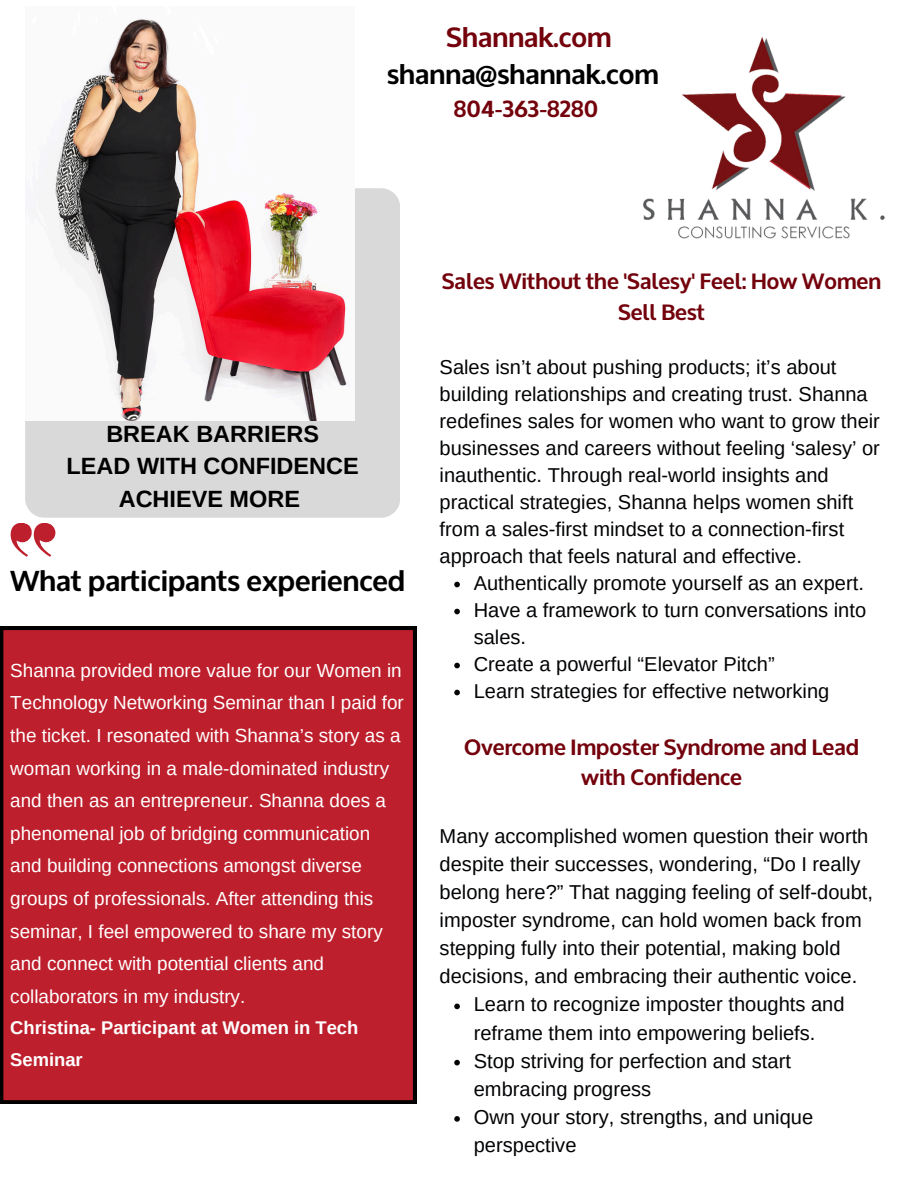
<style>
.page{position:relative;width:918px;height:1188px;background:#fff}
.page>*{position:absolute;margin:0;border:0;box-sizing:border-box;transform-origin:0 0}
.t1{font:700 28.5px "Oxygen";color:#000}
.t2{font:700 27.3px/37.7px "Oxygen";color:#000;text-align:center}
.t3{font:700 23.55px/32.7px "Arimo";color:#000;text-align:center}
.t4{font:700 22.95px "Oxygen";color:#73020c}
.t5{font:700 21.9px/30.3px "Oxygen";color:#73020c;text-align:center}
.t6{font:20.1px/27px "Arimo";color:#020305}
.t7{font:18.9px/32.7px "Arimo";color:#fff}
.t8{font:700 18.45px/31.5px "Arimo";color:#fff}
.s1{color:#73020c}
</style>
<div class="page">
<div style="left:25px;top:188px;width:375px;height:330px;background:#d9d9d9;border-radius:19px"></div>
<img style="left:643px;top:37px;width:242px;height:202px">
<div style="left:0;top:627px;width:416px;height:477px;background:#be1f2c"></div>
<svg style="left:11px;top:523px;width:44px;height:34px"></svg>
<img style="left:25px;top:19px;width:330px;height:401px">
<svg style="left:454px;top:582px;width:6px;height:5px"></svg>
<svg style="left:454px;top:609px;width:6px;height:5px"></svg>
<svg style="left:454px;top:663px;width:6px;height:5px"></svg>
<svg style="left:454px;top:690px;width:6px;height:5px"></svg>
<svg style="left:454px;top:1004px;width:6px;height:5px"></svg>
<svg style="left:454px;top:1060px;width:6px;height:5px"></svg>
<svg style="left:454px;top:1116px;width:6px;height:6px"></svg>
<p class="t2" style="left:387px;top:16px;width:273px"><span class="s1">Shannak.com </span>shanna@shannak.com</p>
<p class="t4" style="left:454px;top:88px;width:146px">804-363-8280</p>
<p class="t3" style="left:67px;top:417px;width:294px">BREAK BARRIERS<br>LEAD WITH CONFIDENCE<br>ACHIEVE MORE</p>
<h1 class="t1" style="left:11px;top:556px;width:396px">What participants experienced</h1>
<p class="t7" style="left:10px;top:654px;width:395px">Shanna provided more value for our Women in Technology Networking Seminar than I paid for the ticket. I resonated with Shanna’s story as a woman working in a male-dominated industry and then as an entrepreneur. Shanna does a phenomenal job of bridging communication and building connections amongst diverse groups of professionals. After attending this seminar, I feel empowered to share my story and connect with potential clients and collaborators in my industry.</p>
<h2 class="t8" style="left:10px;top:1012px;width:350px">Christina- Participant at Women in Tech<br>Seminar</h2>
<h3 class="t5" style="left:442px;top:264px;width:441px">Sales Without the 'Salesy' Feel: How Women<br>Sell Best</h3>
<p class="t6" style="left:440px;top:353px;width:442px">Sales isn’t about pushing products; it’s about building relationships and creating trust. Shanna redefines sales for women who want to grow their businesses and careers without feeling ‘salesy’ or inauthentic. Through real-world insights and practical strategies, Shanna helps women shift from a sales-first mindset to a connection-first approach that feels natural and effective.</p>
<p class="t6" style="left:474px;top:569px;width:392px">Authentically promote yourself as an expert.</p>
<p class="t6" style="left:474px;top:596px;width:394px">Have a framework to turn conversations into sales.</p>
<p class="t6" style="left:474px;top:650px;width:302px">Create a powerful “Elevator Pitch”</p>
<p class="t6" style="left:474px;top:677px;width:357px">Learn strategies for effective networking</p>
<h3 class="t5" style="left:464px;top:730px;width:396px">Overcome Imposter Syndrome and Lead with Confidence</h3>
<p class="t6" style="left:440px;top:822px;width:435px;line-height:28.2px">Many accomplished women question their worth despite their successes, wondering, “Do I really belong here?” That nagging feeling of self-doubt, imposter syndrome, can hold women back from stepping fully into their potential, making bold decisions, and embracing their authentic voice.</p>
<p class="t6" style="left:474px;top:990px;width:372px;line-height:28.2px">Learn to recognize imposter thoughts and reframe them into empowering beliefs.</p>
<p class="t6" style="left:474px;top:1047px;width:319px;line-height:28.2px">Stop striving for perfection and start embracing progress</p>
<p class="t6" style="left:474px;top:1103px;width:341px;line-height:28.2px">Own your story, strengths, and unique perspective</p>
</div>
